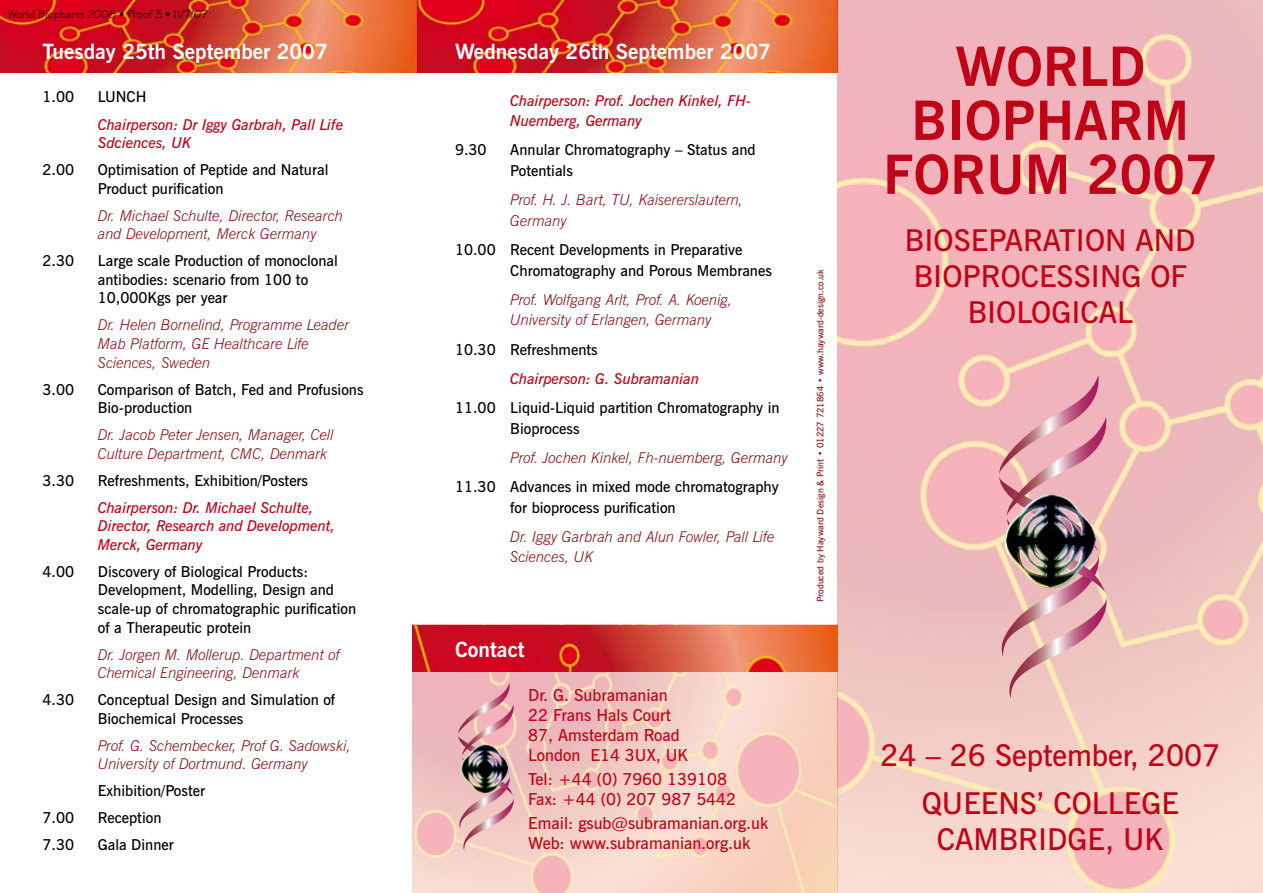
<style>
.page{position:relative;width:1263px;height:893px;background:#fff}
.page>*{position:absolute;margin:0;border:0;box-sizing:border-box;transform-origin:0 0}
.t1{font:700 54px/54px "News Gothic BT";color:#c00418;text-align:center}
.t2{font:600 30px/36px "News Gothic BT";color:#c00418;text-align:center}
.t3{font:700 21px "News Gothic BT";color:#fff}
.t4{font:600 16.5px/19.8px "News Gothic BT";color:#c00418}
.t5{font:600 15px/18.6px "News Gothic BT";color:#000}
.t6{font:italic 300 15px/18.6px "News Gothic BT";letter-spacing:-.005em;color:#8b0e13}
.t7{font:italic 600 15px/18.6px "News Gothic BT";letter-spacing:-.005em;color:#c00418}
.t8{font:12px "Technical";color:#000}
.t9{font:600 9px "News Gothic BT";color:#8b0e13}
</style>
<div class="page">
<img style="left:0;top:0;width:838px;height:72px">
<img style="left:412px;top:624px;width:426px;height:269px">
<svg style="left:992px;top:375px;width:115px;height:323px;background:#e7afb3"></svg>
<img style="left:1004px;top:494px;width:92px;height:94px">
<svg style="left:455px;top:683px;width:59px;height:167px;background:#e7b1b5"></svg>
<img style="left:460px;top:745px;width:48px;height:48px">
<img style="left:412px;top:625px;width:426px;height:47px">
<p class="t8" style="left:9px;top:6px;width:200px">World Biopharm 2008 • Proof 3 • 11/7/07</p>
<h3 class="t3" style="left:43px;top:39px;width:287px">Tuesday 25th September 2007</h3>
<p class="t5" style="left:43px;top:88px;width:105px">1.00 LUNCH</p>
<p class="t7" style="left:98px;top:115px;width:247px">Chairperson: Dr Iggy Garbrah, Pall Life<br>Sdciences, UK</p>
<p class="t5" style="left:98px;top:160px;width:232px;text-indent:-55px">2.00 Optimisation of Peptide and Natural<br>Product purification</p>
<p class="t6" style="left:98px;top:206px;width:247px">Dr. Michael Schulte, Director, Research and Development, Merck Germany</p>
<p class="t5" style="left:43px;top:251px;width:46px">2.30 L</p>
<p class="t5" style="left:98px;top:251px;width:242px;text-indent:8px">arge scale Production of monoclonal antibodies: scenario from 100 to<br>10,000Kgs per year</p>
<p class="t6" style="left:98px;top:316px;width:253px">Dr. Helen Bornelind, Programme Leader<br>Mab Platform, GE Healthcare Life<br>Sciences, Sweden</p>
<p class="t5" style="left:98px;top:380px;width:267px;text-indent:-55px">3.00 Comparison of Batch, Fed and Profusions<br>Bio-production</p>
<p class="t6" style="left:98px;top:425px;width:237px">Dr. Jacob Peter Jensen, Manager, Cell<br>Culture Department, CMC, Denmark</p>
<p class="t5" style="left:43px;top:471px;width:267px">3.30 Refreshments, Exhibition/Posters</p>
<p class="t7" style="left:98px;top:498px;width:239px">Chairperson: Dr. Michael Schulte,<br>Director, Research and Development,<br>Merck, Germany</p>
<p class="t5" style="left:98px;top:562px;width:260px;text-indent:-55px">4.00 D iscovery of Biological Products:<br>Development, Modelling, Design and scale-up of chromatographic purification of a Therapeutic protein</p>
<p class="t6" style="left:98px;top:645px;width:244px">Dr. Jorgen M. Mollerup. Department of<br>Chemical Engineering, Denmark</p>
<p class="t5" style="left:98px;top:690px;width:239px;text-indent:-55px">4.30 Conceptual Design and Simulation of<br>Biochemical Processes</p>
<p class="t6" style="left:98px;top:736px;width:255px">Prof. G. Schembecker, Prof G. Sadowski,<br>University of Dortmund. Germany</p>
<p class="t5" style="left:43px;top:782px;width:33px">E</p>
<p class="t5" style="left:43px;top:777px;width:164px;line-height:27px;text-indent:64px">xhibition/Poster<br>7.00 Reception<br>7.30 Gala Dinner</p>
<h3 class="t3" style="left:455px;top:39px;width:317px">Wednesday 26th September 2007</h3>
<p class="t7" style="left:510px;top:90px;width:243px;line-height:20.7px">Chairperson: Prof. Jochen Kinkel, FH-<br>Nuemberg, Germany</p>
<p class="t5" style="left:510px;top:140px;width:247px;line-height:20.7px;text-indent:-55px">9.30 Annular Chromatography – Status and<br>Potentials</p>
<p class="t6" style="left:510px;top:189px;width:235px;line-height:20.7px">Prof. H. J. Bart, TU, Kaisererslautern,<br>Germany</p>
<p class="t5" style="left:510px;top:239px;width:263px;line-height:20.7px;text-indent:-55px">10.00 Recent Developments in Preparative<br>Chromatography and Porous Membranes</p>
<p class="t6" style="left:510px;top:289px;width:224px;line-height:20.7px">Prof. Wolfgang Arlt, Prof. A. Koenig,<br>University of Erlangen, Germany</p>
<p class="t5" style="left:455px;top:340px;width:144px">10.30 Refreshments</p>
<p class="t7" style="left:510px;top:369px;width:190px">Chairperson: G. Subramanian</p>
<p class="t5" style="left:510px;top:397px;width:271px;line-height:20.7px;text-indent:-55px">11.00 Liquid-Liquid partition Chromatography in<br>Bioprocess</p>
<p class="t6" style="left:510px;top:448px;width:279px">Prof. Jochen Kinkel, Fh-nuemberg, Germany</p>
<p class="t5" style="left:510px;top:476px;width:270px;line-height:20.7px;text-indent:-55px">11.30 Advances in mixed mode chromatography for bioprocess purification</p>
<p class="t6" style="left:510px;top:526px;width:266px;line-height:20.7px">Dr. Iggy Garbrah and Alun Fowler, Pall Life<br>Sciences, UK</p>
<h3 class="t3" style="left:455px;top:637px;width:71px">Contact</h3>
<p class="t4" style="left:528px;top:686px;width:161px">Dr. G. Subramanian<br>22 Frans Hals Court<br>87, Amsterdam Road<br>London E14 3UX, UK</p>
<p class="t4" style="left:528px;top:769px;width:210px">Tel: +44 (0) 7960 139108<br>Fax: +44 (0) 207 987 5442</p>
<p class="t4" style="left:528px;top:813px;width:242px">Email: gsub@subramanian.org.uk<br>Web: www.subramanian.org.uk</p>
<p class="t9" style="left:815px;top:602px;width:334px;rotate:-90deg">Produced by Hayward Design &amp; Print • 01227 721864 • www.hayward-design.co.uk</p>
<h1 class="t1" style="left:883px;top:39px;width:336px">WORLD<br>BIOPHARM<br>FORUM 2007</h1>
<h2 class="t2" style="left:905px;top:222px;width:292px">Bioseparation and<br>Bioprocessing of<br>Biological</h2>
<h2 class="t2" style="left:922px;top:730px;width:300px;line-height:48.8px;text-align:left;text-indent:-42px">24 – 26 September, 2007<br>QUEENS</h2>
<h2 class="t2" style="left:1037px;top:785px;width:36px">’ COLLEGE</h2>
<h2 class="t2" style="left:937px;top:821px;width:99px">CAMBRIDGE</h2>
<h2 class="t2" style="left:1105px;top:821px;width:60px">, UK</h2>
</div>
